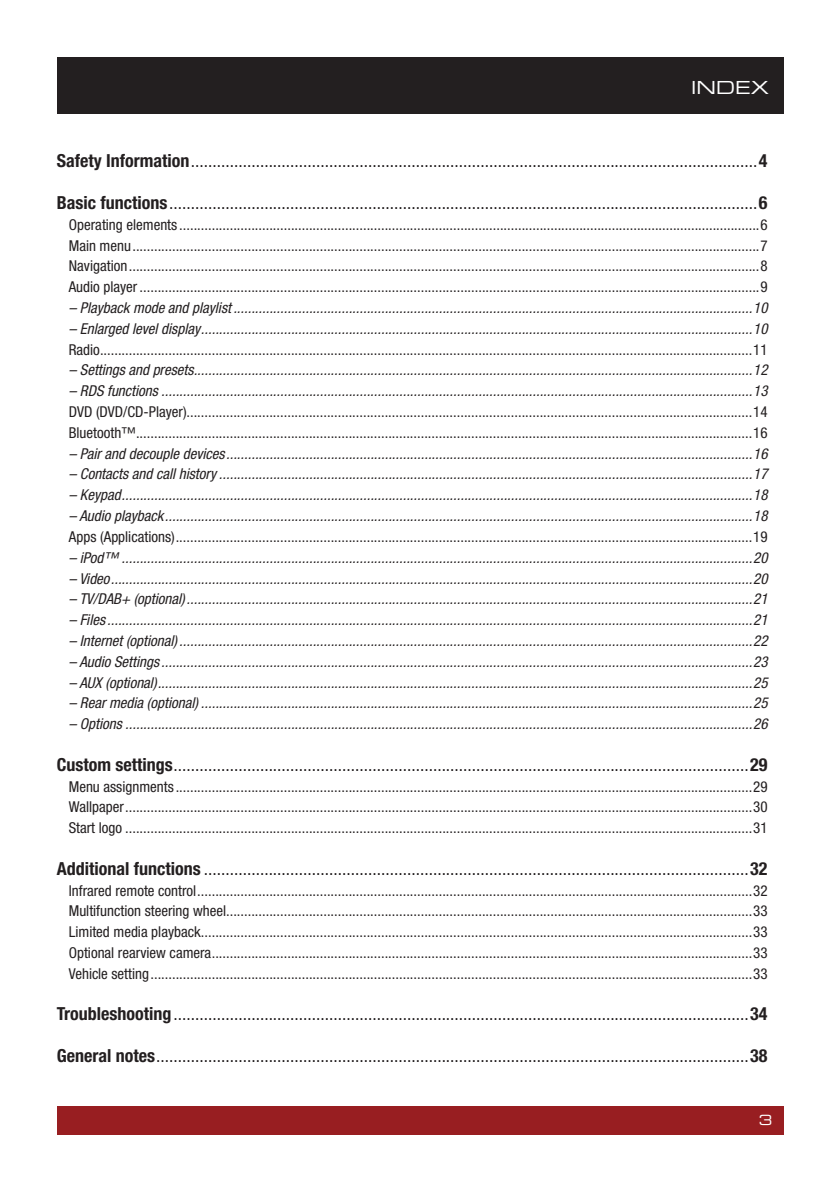
<style>
.page{position:relative;width:840px;height:1191px;background:#fff}
.page>*{position:absolute;margin:0;border:0;box-sizing:border-box;transform-origin:0 0}
.t1{font:condensed 18px "Helvetica Neue";color:#231f20}
.t2{font:18px "Eurostile Extended Two";color:#fff}
.t3{font:italic condensed 15px "Helvetica Neue";color:#231f20}
.t4{font:condensed 15px/20.8px "Helvetica Neue";color:#231f20;text-align:justify}
.t5{font:14px "Eurostile Extended Two";color:#fff}
.s1{font-weight:700}
</style>
<div class="page">
<div style="left:57px;top:1106px;width:725px;height:28px;background:#981e21"></div>
<div style="left:57px;top:57px;width:725px;height:56px;background:#231f20"></div>
<p class="t2" style="left:690px;top:75px;width:79px">INDEX</p>
<p class="t1" style="left:57px;top:150px;width:711px"><span class="s1">Safety Information</span>...................................................................................................................................<span class="s1">4</span></p>
<p class="t1" style="left:57px;top:192px;width:711px"><span class="s1">Basic functions</span>........................................................................................................................................<span class="s1">6</span></p>
<p class="t4" style="left:69px;top:214px;width:699px">Operating elements .................................................................................................................................................................6<br>Main menu..............................................................................................................................................................................7<br>Navigation...............................................................................................................................................................................8<br>Audio player ............................................................................................................................................................................9</p>
<p class="t3" style="left:69px;top:299px;width:699px">– Playback mode and playlist ................................................................................................................................................10</p>
<p class="t3" style="left:69px;top:320px;width:699px">– Enlarged level display.........................................................................................................................................................10</p>
<p class="t4" style="left:69px;top:339px;width:699px">Radio.....................................................................................................................................................................................11</p>
<p class="t3" style="left:69px;top:361px;width:699px">– Settings and presets...........................................................................................................................................................12</p>
<p class="t3" style="left:69px;top:382px;width:699px">– RDS functions ....................................................................................................................................................................13</p>
<p class="t4" style="left:69px;top:401px;width:700px">DVD (DVD/CD-Player).............................................................................................................................................................14<br>Bluetooth™...........................................................................................................................................................................16</p>
<p class="t3" style="left:69px;top:445px;width:699px">– Pair and decouple devices..................................................................................................................................................16</p>
<p class="t3" style="left:69px;top:465px;width:699px">– Contacts and call history ....................................................................................................................................................17</p>
<p class="t3" style="left:69px;top:486px;width:699px">– Keypad...............................................................................................................................................................................18</p>
<p class="t3" style="left:69px;top:507px;width:699px">– Audio playback...................................................................................................................................................................18</p>
<p class="t4" style="left:69px;top:526px;width:699px">Apps (Applications)................................................................................................................................................................19</p>
<p class="t3" style="left:69px;top:549px;width:699px">– iPod™ ...............................................................................................................................................................................20</p>
<p class="t3" style="left:69px;top:569px;width:699px">– Video..................................................................................................................................................................................20</p>
<p class="t3" style="left:69px;top:590px;width:699px">– TV/DAB+ (optional).............................................................................................................................................................21</p>
<p class="t3" style="left:69px;top:611px;width:699px">– Files ...................................................................................................................................................................................21</p>
<p class="t3" style="left:69px;top:632px;width:699px">– Internet (optional) ...............................................................................................................................................................22</p>
<p class="t3" style="left:69px;top:653px;width:699px">– Audio Settings ....................................................................................................................................................................23</p>
<p class="t3" style="left:69px;top:673px;width:699px">– AUX (optional).....................................................................................................................................................................25</p>
<p class="t3" style="left:69px;top:694px;width:699px">– Rear media (optional) .........................................................................................................................................................25</p>
<p class="t3" style="left:69px;top:715px;width:699px">– Options ..............................................................................................................................................................................26</p>
<p class="t1" style="left:57px;top:754px;width:711px"><span class="s1">Custom settings</span>.....................................................................................................................................<span class="s1">29</span></p>
<p class="t4" style="left:69px;top:775px;width:699px">Menu assignments ................................................................................................................................................................29<br>Wallpaper..............................................................................................................................................................................30<br>Start logo ..............................................................................................................................................................................31</p>
<p class="t1" style="left:57px;top:858px;width:711px"><span class="s1">Additional functions</span> ..............................................................................................................................<span class="s1">32</span></p>
<p class="t4" style="left:69px;top:879px;width:699px">Infrared remote control..........................................................................................................................................................32<br>Multifunction steering wheel..................................................................................................................................................33<br>Limited media playback.........................................................................................................................................................33<br>Optional rearview camera......................................................................................................................................................33<br>Vehicle setting.......................................................................................................................................................................33</p>
<p class="t1" style="left:57px;top:1003px;width:711px"><span class="s1">Troubleshooting</span>.....................................................................................................................................<span class="s1">34</span></p>
<p class="t1" style="left:57px;top:1045px;width:711px"><span class="s1">General notes</span>.........................................................................................................................................<span class="s1">38</span></p>
<p class="t5" style="left:758px;top:1110px;width:15px">3</p>
</div>
